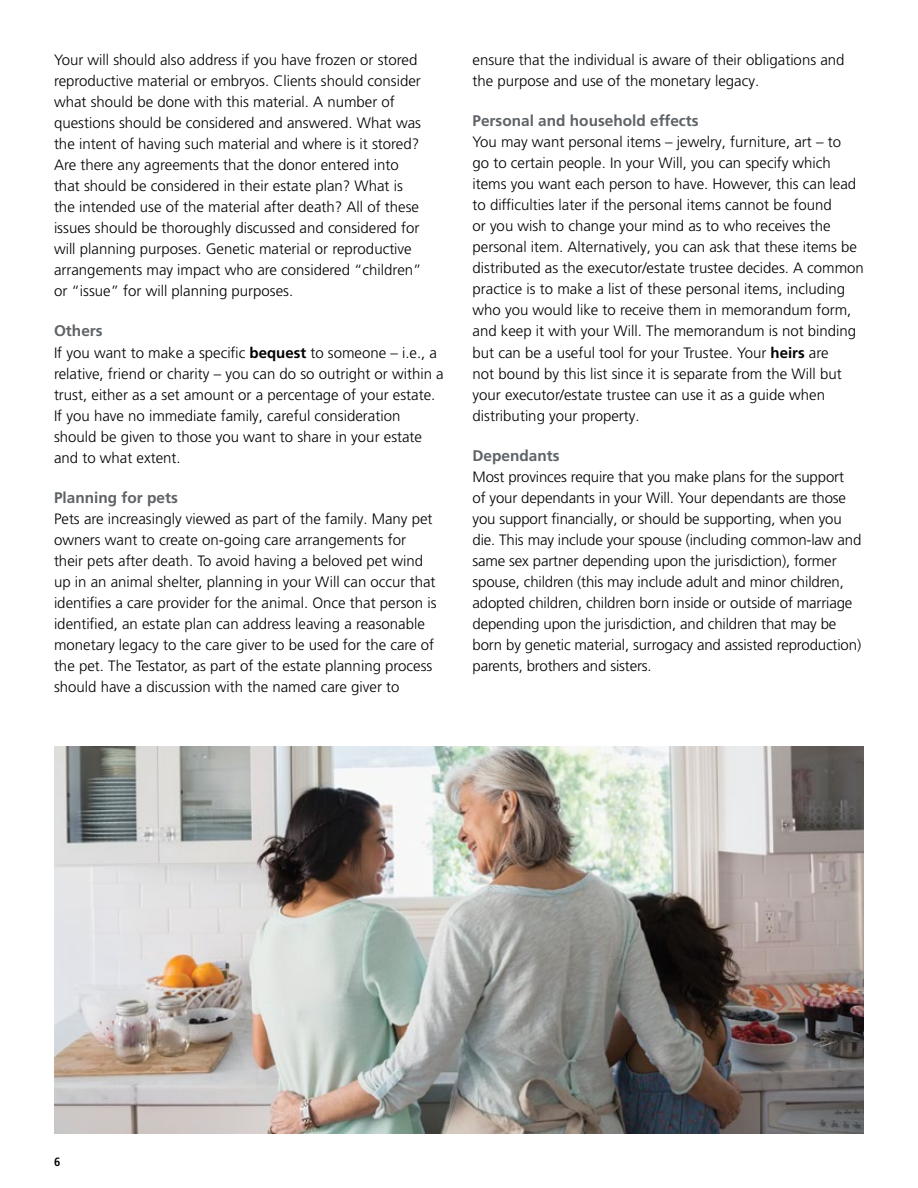
<style>
.page{position:relative;width:918px;height:1188px;background:#fff}
.page>*{position:absolute;margin:0;border:0;box-sizing:border-box;transform-origin:0 0}
.Subhead_2{font:700 15.3px "Frutiger LT Pro";color:#5e6367}
.Text_Light_-_no_spac{font:300 15px/21px "Frutiger LT Pro";color:#000}
.Text_Light{font:300 15px/21px "Frutiger LT Pro";color:#000}
.t1{font:700 condensed 12px "Frutiger LT Pro";color:#000}
.s1{font-weight:700}
</style>
<div class="page">
<img style="left:54px;top:746px;width:810px;height:388px">
<p class="Text_Light" style="left:54px;top:50px;width:369px">Your will should also address if you have frozen or stored reproductive material or embryos. Clients should consider what should be done with this material. A number of questions should be considered and answered. What was the intent of having such material and where is it stored?<br>Are there any agreements that the donor entered into that should be considered in their estate plan? What is the intended use of the material after death? All of these issues should be thoroughly discussed and considered for will planning purposes. Genetic material or reproductive arrangements may impact who are considered “children” or “issue” for will planning purposes.</p>
<p class="Subhead_2" style="left:54px;top:322px;width:50px">Others</p>
<p class="Text_Light_-_no_spac" style="left:54px;top:342px;width:391px">If you want to make a specific <span class="s1">bequest</span> to someone – i.e., a relative, friend or charity – you can do so outright or within a trust, either as a set amount or a percentage of your estate.<br>If you have no immediate family, careful consideration should be given to those you want to share in your estate and to what extent.</p>
<p class="Subhead_2" style="left:54px;top:488px;width:125px">Planning for pets</p>
<p class="Text_Light_-_no_spac" style="left:54px;top:508px;width:384px">Pets are increasingly viewed as part of the family. Many pet owners want to create on-going care arrangements for their pets after death. To avoid having a beloved pet wind up in an animal shelter, planning in your Will can occur that identifies a care provider for the animal. Once that person is identified, an estate plan can address leaving a reasonable monetary legacy to the care giver to be used for the care of the pet. The Testator, as part of the estate planning process should have a discussion with the named care giver to</p>
<p class="Text_Light_-_no_spac" style="left:472px;top:50px;width:374px">ensure that the individual is aware of their obligations and the purpose and use of the monetary legacy.</p>
<p class="Subhead_2" style="left:472px;top:112px;width:228px">Personal and household effects</p>
<p class="Text_Light_-_no_spac" style="left:472px;top:132px;width:393px">You may want personal items – jewelry, furniture, art – to<br>go to certain people. In your Will, you can specify which items you want each person to have. However, this can lead to difficulties later if the personal items cannot be found<br>or you wish to change your mind as to who receives the personal item. Alternatively, you can ask that these items be distributed as the executor/estate trustee decides. A common practice is to make a list of these personal items, including who you would like to receive them in memorandum form, and keep it with your Will. The memorandum is not binding but can be a useful tool for your Trustee. Your <span class="s1">heirs</span> are<br>not bound by this list since it is separate from the Will but your executor/estate trustee can use it as a guide when distributing your property.</p>
<p class="Subhead_2" style="left:472px;top:446px;width:89px">Dependants</p>
<p class="Text_Light_-_no_spac" style="left:472px;top:466px;width:390px">Most provinces require that you make plans for the support<br>of your dependants in your Will. Your dependants are those you support financially, or should be supporting, when you die. This may include your spouse (including common-law and same sex partner depending upon the jurisdiction), former spouse, children (this may include adult and minor children, adopted children, children born inside or outside of marriage depending upon the jurisdiction, and children that may be born by genetic material, surrogacy and assisted reproduction) parents, brothers and sisters.</p>
<p class="t1" style="left:54px;top:1154px;width:8px">6</p>
</div>
